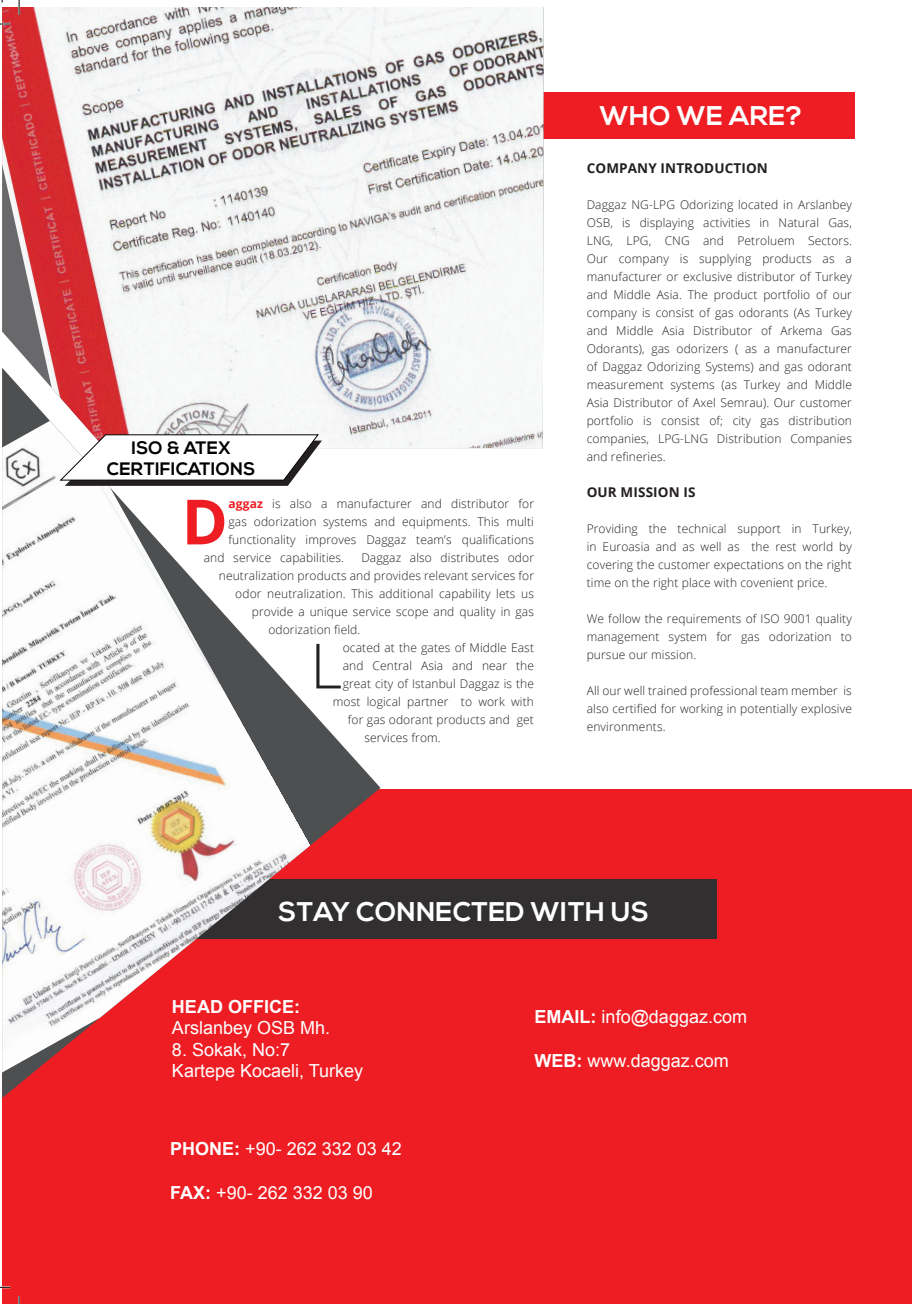
<style>
.page{position:relative;width:912px;height:1304px;background:#fff}
.page>*{position:absolute;margin:0;border:0;box-sizing:border-box;transform-origin:0 0}
.t1{font:700 62.4px "Open Sans";color:#ee1d23}
.t2{font:300 62.4px "Open Sans";color:#231f20}
.t3{font:700 27px "Nexa";letter-spacing:.01em;color:#fff}
.t4{font:18px/21.6px "Arial";color:#fff}
.t5{font:700 18px/21px "Nexa";letter-spacing:.01em;color:#000;text-align:center}
.t6{font:700 18px "Arial";color:#fff}
.t7{font:700 13.5px "Open Sans";letter-spacing:.01em;color:#231f20}
.t8{font:300 12px/18px "Open Sans";letter-spacing:.01em;color:#231f20;text-align:justify}
.s1{font-weight:700;color:#ee1d23}
.s2{font-weight:700}
</style>
<div class="page">
<div style="left:2px;top:789px;width:909px;height:514px;background:#ee1d23"></div>
<div style="left:2px;top:879px;width:714px;height:59px;background:#312f30"></div>
<div style="left:541px;top:93px;width:313px;height:46px;background:#ee1d23"></div>
<svg style="left:2px;top:448px;width:378px;height:650px"></svg>
<img style="left:2px;top:448px;width:308px;height:624px">
<img style="left:2px;top:7px;width:541px;height:441px">
<svg style="left:60px;top:434px;width:262px;height:52px"></svg>
<svg style="left:0;top:23px;width:10px;height:2px"></svg>
<svg style="left:0;top:1286px;width:10px;height:2px"></svg>
<svg style="left:18px;top:0;width:2px;height:15px"></svg>
<svg style="left:18px;top:1296px;width:2px;height:7px"></svg>
<h3 class="t5" style="left:107px;top:438px;width:147px">ISO &amp; ATEX<br>CERTIFICATIONS</h3>
<h1 class="t1" style="left:182px;top:477px;width:38px">D</h1>
<p class="t8" style="left:228px;top:495px;width:307px"><span class="s1">AGGAZ</span> is also a manufacturer and distributor for</p>
<p class="t8" style="left:228px;top:513px;width:307px">gas odorization systems and equipments. This multi</p>
<p class="t8" style="left:228px;top:531px;width:307px">functionality improves Daggaz team’s qualifications</p>
<p class="t8" style="left:204px;top:549px;width:142px">and service capabilities.</p>
<p class="t8" style="left:361px;top:549px;width:174px">Daggaz also distributes odor</p>
<p class="t8" style="left:219px;top:567px;width:317px">neutralization products and provides relevant services for</p>
<p class="t8" style="left:235px;top:585px;width:300px">odor neutralization. This additional capability lets us</p>
<p class="t8" style="left:252px;top:603px;width:284px">provide a unique service scope and quality in gas</p>
<p class="t8" style="left:268px;top:621px;width:93px">odorization field.</p>
<h1 class="t2" style="left:310px;top:623px;width:34px">L</h1>
<p class="t8" style="left:343px;top:639px;width:193px">ocated at the gates of Middle East</p>
<p class="t8" style="left:343px;top:657px;width:193px">and Central Asia and near the</p>
<p class="t8" style="left:343px;top:675px;width:193px">great city of Istanbul Daggaz is the</p>
<p class="t8" style="left:333px;top:693px;width:203px">most logical partner to work with</p>
<p class="t8" style="left:348px;top:711px;width:187px">for gas odorant products and get</p>
<p class="t8" style="left:364px;top:729px;width:78px">services from.</p>
<h2 class="t3" style="left:599px;top:100px;width:204px">WHO WE ARE?</h2>
<p class="t7" style="left:586px;top:158px;width:183px">COMPANY INTRODUCTI ON</p>
<p class="t8" style="left:586px;top:195px;width:267px">Daggaz NG-LPG Odorizing located in Arslanbey OSB, is displaying activities in Natural Gas, LNG, LPG, CNG and Petroluem Sectors.<br>Our company is supplying products as a manufacturer or exclusive distributor of Turkey and Middle Asia. The product portfolio of our company is consist of gas odorants (As Turkey and Middle Asia Distributor of Arkema Gas Odorants), gas odorizers ( as a manufacturer of Daggaz Odorizing Systems) and gas odorant measurement systems (as Turkey and Middle Asia Distributor of Axel Semrau). Our customer portfolio is consist of; city gas distribution companies, LPG-LNG Distribution Companies and refineries.</p>
<p class="t7" style="left:586px;top:482px;width:110px">OUR MISSION IS</p>
<p class="t8" style="left:586px;top:519px;width:267px">Providing the technical support in Turkey, in Euroasia and as well as the rest world by covering the customer expectations on the right time on the right place with covenient price.</p>
<p class="t8" style="left:586px;top:609px;width:267px">We follow the requirements of ISO 9001 quality management system for gas odorization to pursue our mission.</p>
<p class="t8" style="left:586px;top:681px;width:267px">All our well trained professional team member is also certified for working in potentially explosive environments.</p>
<h2 class="t3" style="left:278px;top:896px;width:367px">STAY CONNECTED WITH US</h2>
<h3 class="t6" style="left:172px;top:994px;width:129px">HEAD OFFICE:</h3>
<h3 class="t4" style="left:172px;top:1017px;width:160px">Arslanbey OSB Mh.</h3>
<h3 class="t4" style="left:172px;top:1039px;width:193px">8. Sokak, No:7<br>Kartepe Kocaeli, Turkey</h3>
<h3 class="t4" style="left:170px;top:1138px;width:233px"><span class="s2">PHONE:</span> +90- 262 332 03 42</h3>
<h3 class="t4" style="left:170px;top:1181px;width:204px"><span class="s2">FAX:</span> +90- 262 332 03 90</h3>
<h3 class="t4" style="left:534px;top:1006px;width:214px"><span class="s2">EMAIL:</span> info@daggaz.com</h3>
<h3 class="t4" style="left:534px;top:1049px;width:196px"><span class="s2">WEB :</span> www.daggaz.com</h3>
</div>
